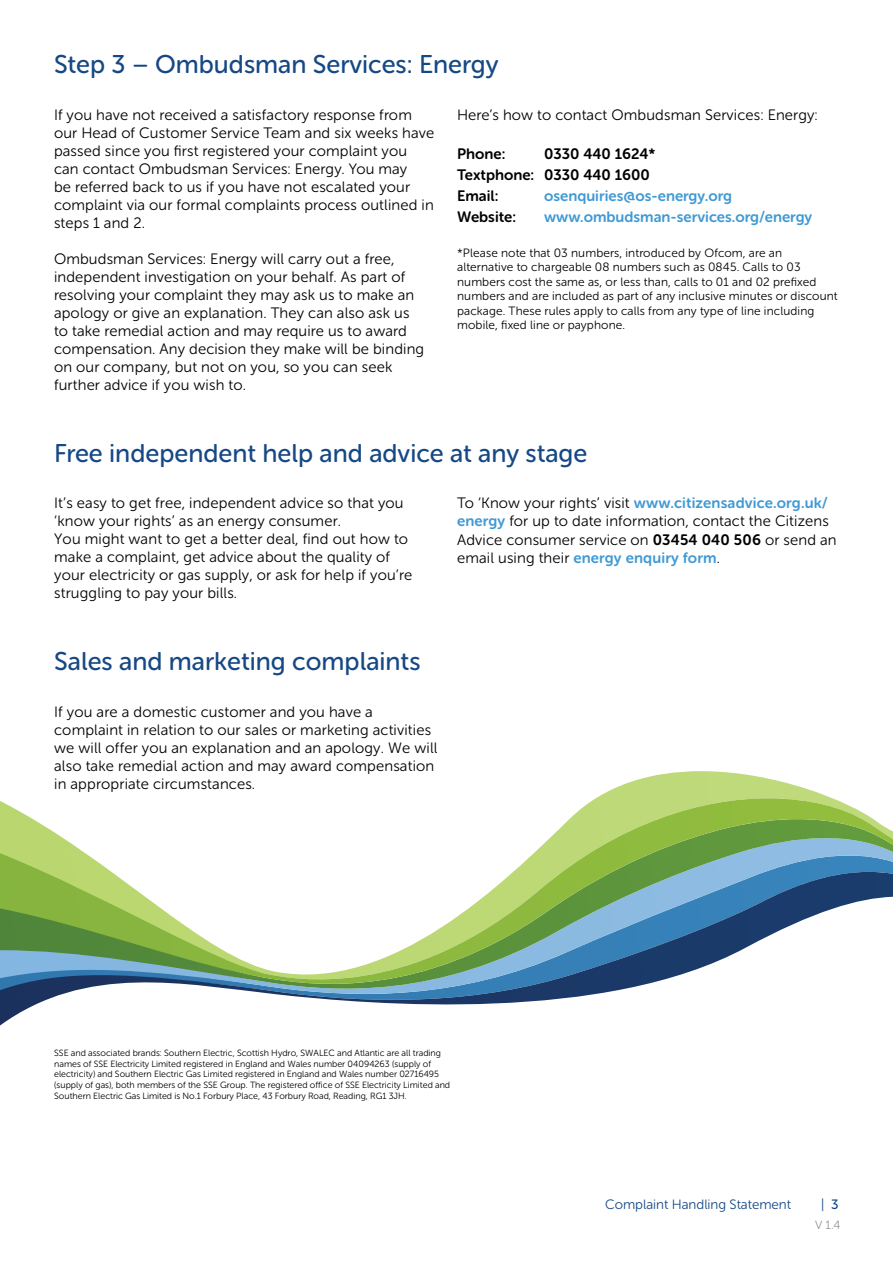
<style>
.page{position:relative;width:893px;height:1263px;background:#fff}
.page>*{position:absolute;margin:0;border:0;box-sizing:border-box;transform-origin:0 0}
.t1{font:25.5px "Museo Sans Rounded 500";color:#164885}
.t2{font:15px/18px "Museo Sans Rounded 300";letter-spacing:.01em;color:#000}
.t3{font:15px "Museo Sans Rounded 700";color:#409ad4}
.t4{font:15px/21px "Museo Sans Rounded 700";color:#000}
.t5{font:13.5px "Museo Sans Rounded 300";color:#164885}
.t6{font:12px/14.4px "Museo Sans Rounded 300";letter-spacing:.01em;color:#000}
.t7{font:12px "Museo Sans Rounded 300";color:#939598}
.t8{font:9px/10.8px "Museo Sans Rounded 300";color:#000}
.s1{font-family:"Museo Sans Rounded 300";color:#000}
.s2{font-family:"Museo Sans Rounded 700";color:#409ad4}
.s3{font-family:"Museo Sans Rounded 700"}
.s4{font-family:"Museo Sans Rounded 500"}
</style>
<div class="page">
<svg style="left:596px;top:771px;width:235px;height:27px"></svg>
<svg style="left:0;top:798px;width:893px;height:74px"></svg>
<svg style="left:0;top:872px;width:893px;height:153px"></svg>
<h1 class="t1" style="left:54px;top:50px;width:446px">Step 3 – Ombudsman Services: Energy</h1>
<p class="t2" style="left:457px;top:106px;width:362px">Here’s how to contact Ombudsman Services: Energy:</p>
<p class="t4" style="left:457px;top:143px;width:50px">Phone:</p>
<p class="t2" style="left:54px;top:106px;width:382px">If you have not received a satisfactory response from our Head of Customer Service Team and six weeks have passed since you first registered your complaint you can contact Ombudsman Services: Energy. You may<br>be referred back to us if you have not escalated your complaint via our formal complaints process outlined in steps 1 and 2.</p>
<p class="t2" style="left:54px;top:250px;width:372px">Ombudsman Services: Energy will carry out a free, independent investigation on your behalf. As part of resolving your complaint they may ask us to make an apology or give an explanation. They can also ask us to take remedial action and may require us to award compensation. Any decision they make will be binding on our company, but not on you, so you can seek further advice if you wish to.</p>
<p class="t4" style="left:457px;top:143px;width:200px;text-indent:87px">0330 440 1624*<br>Textphone: 0330 440 1600<br>Email:</p>
<p class="t3" style="left:544px;top:187px;width:189px">osenquiries@os-energy.org</p>
<p class="t4" style="left:457px;top:206px;width:60px">Website:</p>
<p class="t3" style="left:544px;top:208px;width:270px">www.ombudsman-services.org/energy</p>
<p class="t6" style="left:457px;top:246px;width:382px">*Please note that 03 numbers, introduced by Ofcom, are an alternative to chargeable 08 numbers such as 0845. Calls to 03 numbers cost the same as, or less than, calls to 01 and 02 prefixed numbers and are included as part of any inclusive minutes or discount package. These rules apply to calls from any type of line including mobile, fixed line or payphone.</p>
<h1 class="t1" style="left:54px;top:439px;width:535px">Free independent help and advice at any stage</h1>
<p class="t3" style="left:457px;top:495px;width:372px"><span class="s1">To ‘Know your rights’ visit</span> www.citizensadvice.org.uk/</p>
<p class="t2" style="left:457px;top:512px;width:381px"><span class="s2">energy</span> for up to date information, contact the Citizens<br>Advice consumer service on <span class="s3">03454 040 506</span> or send an</p>
<p class="t3" style="left:457px;top:549px;width:265px"><span class="s1">email using their</span> energy enquiry form<span class="s1">.</span></p>
<p class="t2" style="left:54px;top:494px;width:360px">It’s easy to get free, independent advice so that you ‘know your rights’ as an energy consumer.<br>You might want to get a better deal, find out how to make a complaint, get advice about the quality of your electricity or gas supply, or ask for help if you’re struggling to pay your bills.</p>
<h1 class="t1" style="left:54px;top:647px;width:368px">Sales and marketing complaints</h1>
<p class="t2" style="left:54px;top:703px;width:385px">If you are a domestic customer and you have a complaint in relation to our sales or marketing activities we will offer you an explanation and an apology. We will also take remedial action and may award compensation in appropriate circumstances.</p>
<p class="t8" style="left:54px;top:1047px;width:397px">SSE and associated brands: Southern Electric, Scottish Hydro, SWALEC and Atlantic are all trading names of SSE Electricity Limited registered in England and Wales number 04094263 (supply of electricity) and Southern Electric Gas Limited registered in England and Wales number 02716495 (supply of gas), both members of the SSE Group. The registered office of SSE Electricity Limited and Southern Electric Gas Limited is No.1 Forbury Place, 43 Forbury Road, Reading, RG1 3JH.</p>
<p class="t5" style="left:605px;top:1197px;width:187px">Complaint Handling Statement</p>
<p class="t5" style="left:821px;top:1197px;width:19px">| <span class="s4">3</span></p>
<p class="t7" style="left:815px;top:1218px;width:27px">V 1.4</p>
</div>
